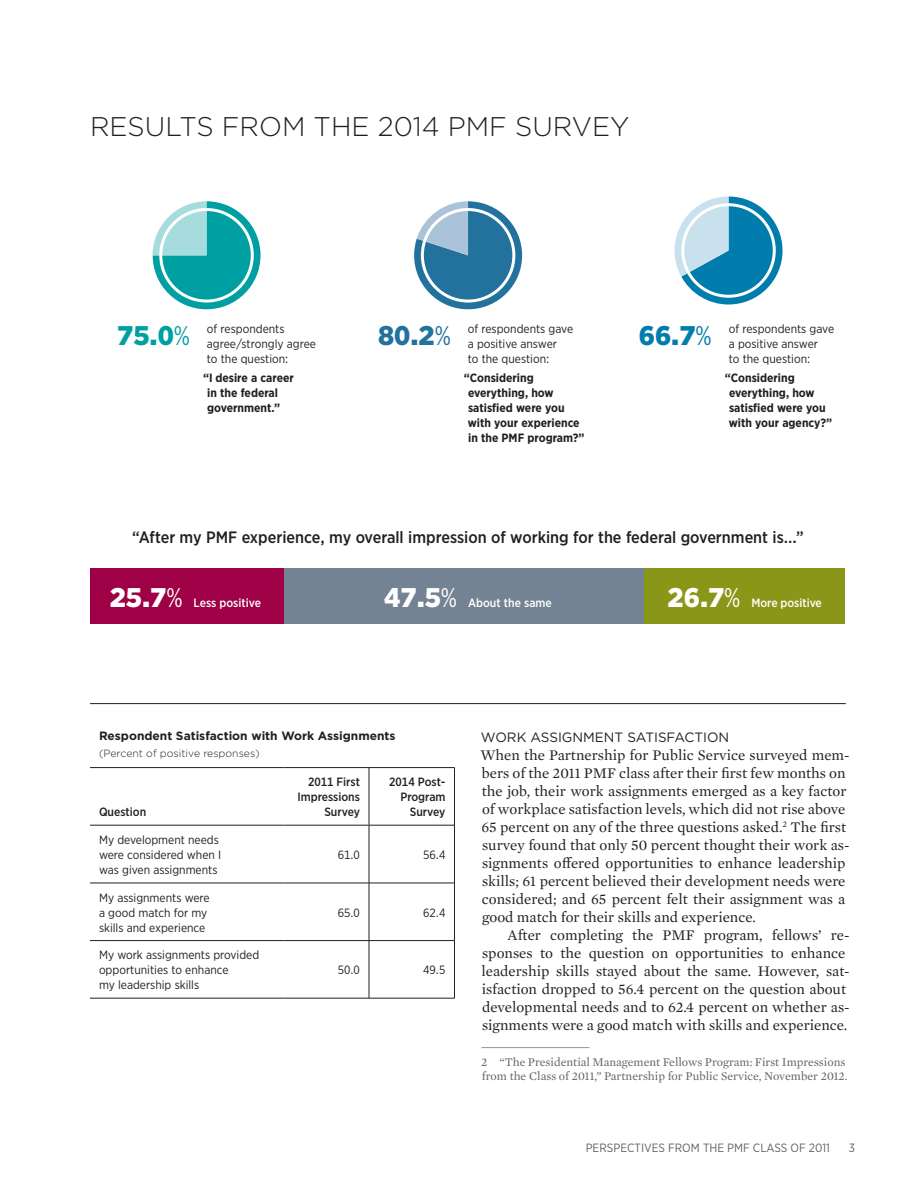
<style>
.page{position:relative;width:918px;height:1188px;background:#fff}
.page>*{position:absolute;margin:0;border:0;box-sizing:border-box;transform-origin:0 0}
.Subhead_Gotham_11_Ca{font:300 27px "Gotham";color:#231f20}
.t1{font:900 27px "Gotham";color:#fff}
.t2{font:900 27px "Gotham";color:#00a0a2}
.t3{font:900 27px "Gotham";color:#22729d}
.t4{font:900 27px "Gotham";color:#007dad}
.Table_Text{font:500 16.5px "Gotham Narrow";color:#231f20}
.Body_Copy{font:15px/18px "Mercury Text G1";color:#231f20}
.Body_Copy_Indent{font:15px/18px "Mercury Text G1";color:#231f20}
.Subhead_Gotham_9_Cap{font:13.5px "Gotham";color:#231f20}
.Table_Text-2{font:12px/15px "Gotham Narrow";color:#231f20}
.Table_Text-3{font:700 12px/15px "Gotham Narrow";color:#231f20}
.Footnote{font:12px/14.4px "Mercury Text G1";color:#636366}
.Table_Text-4{font:500 12px/15px "Gotham Narrow";color:#231f20;text-align:right}
.Table_Title_sans{font:700 12px "Gotham";color:#231f20}
.Table_Text-5{font:500 12px "Gotham Narrow";color:#fff}
.t5{font:12px "Gotham Narrow";color:#636366}
.Table_Title_sans-2{font:300 10.5px "Gotham";color:#231f20}
.s1{font-weight:400}
</style>
<div class="page">
<hr style="left:482px;top:1047px;width:108px;height:1px;background:#939598">
<hr style="left:90px;top:767px;width:194px;height:1px;background:#231f20">
<hr style="left:284px;top:767px;width:85px;height:1px;background:#231f20">
<hr style="left:369px;top:767px;width:86px;height:1px;background:#231f20">
<hr style="left:369px;top:768px;width:1px;height:57px;background:#231f20">
<hr style="left:454px;top:768px;width:1px;height:57px;background:#231f20">
<hr style="left:369px;top:826px;width:1px;height:57px;background:#231f20">
<hr style="left:454px;top:825px;width:1px;height:58px;background:#231f20">
<hr style="left:90px;top:883px;width:194px;height:1px;background:#231f20">
<hr style="left:284px;top:883px;width:85px;height:1px;background:#231f20">
<hr style="left:369px;top:883px;width:86px;height:1px;background:#231f20">
<hr style="left:369px;top:883px;width:1px;height:57px;background:#231f20">
<hr style="left:454px;top:883px;width:1px;height:57px;background:#231f20">
<hr style="left:90px;top:940px;width:194px;height:1px;background:#231f20">
<hr style="left:284px;top:940px;width:85px;height:1px;background:#231f20">
<hr style="left:369px;top:940px;width:86px;height:1px;background:#231f20">
<hr style="left:369px;top:941px;width:1px;height:57px;background:#231f20">
<hr style="left:454px;top:941px;width:1px;height:57px;background:#231f20">
<hr style="left:90px;top:998px;width:194px;height:1px;background:#231f20">
<hr style="left:284px;top:998px;width:85px;height:1px;background:#231f20">
<hr style="left:369px;top:998px;width:86px;height:1px;background:#231f20">
<hr style="left:90px;top:825px;width:194px;height:1px;background:#231f20">
<hr style="left:284px;top:825px;width:85px;height:1px;background:#231f20">
<hr style="left:369px;top:825px;width:85px;height:1px;background:#231f20">
<svg style="left:153px;top:201px;width:108px;height:108px"></svg>
<div style="left:159px;top:208px;width:95px;height:95px;border:3px solid #fff;border-radius:50%"></div>
<svg style="left:414px;top:201px;width:108px;height:108px"></svg>
<div style="left:421px;top:208px;width:94px;height:95px;border:3px solid #fff;border-radius:50%"></div>
<svg style="left:674px;top:196px;width:109px;height:108px"></svg>
<div style="left:681px;top:203px;width:95px;height:95px;border:3px solid #fff;border-radius:50%"></div>
<hr style="left:90px;top:703px;width:756px;height:1px;background:#231f20">
<div style="left:90px;top:568px;width:194px;height:56px;background:#9e0145"></div>
<div style="left:643px;top:568px;width:202px;height:56px;background:#899617"></div>
<div style="left:284px;top:568px;width:359px;height:56px;background:#748393"></div>
<p class="Subhead_Gotham_11_Ca" style="left:90px;top:109px;width:541px">RESULTS FROM THE 2014 PMF SURVEY</p>
<p class="t2" style="left:117px;top:317px;width:74px">75.0<span class="s1">%</span></p>
<p class="Table_Text-2" style="left:207px;top:321px;width:111px">of respondents agree/strongly agree to the question:</p>
<p class="Table_Text-3" style="left:207px;top:370px;width:88px;text-indent:-4px">“I desire a career in the federal government.”</p>
<p class="t3" style="left:378px;top:317px;width:74px">80.2<span class="s1">%</span></p>
<p class="Table_Text-2" style="left:468px;top:321px;width:107px">of respondents gave a positive answer<br>to the question:</p>
<p class="Table_Text-3" style="left:468px;top:370px;width:118px;text-indent:-4px">“Considering everything, how satisfied were you with your experience in the PMF program?”</p>
<p class="t4" style="left:639px;top:317px;width:74px">66.7<span class="s1">%</span></p>
<p class="Table_Text-2" style="left:729px;top:321px;width:107px">of respondents gave a positive answer<br>to the question:</p>
<p class="Table_Text-3" style="left:729px;top:370px;width:105px;text-indent:-4px">“Considering everything, how satisfied were you with your agency?”</p>
<p class="Table_Text" style="left:132px;top:526px;width:673px">“After my PMF experience, my overall impression of working for the federal government is….”</p>
<p class="t1" style="left:110px;top:579px;width:74px">25.7<span class="s1">%</span></p>
<p class="Table_Text-5" style="left:194px;top:595px;width:69px">Less positive</p>
<p class="t1" style="left:384px;top:579px;width:74px">47.5<span class="s1">%</span></p>
<p class="Table_Text-5" style="left:468px;top:595px;width:85px">About the same</p>
<p class="t1" style="left:668px;top:579px;width:74px">26.7<span class="s1">%</span></p>
<p class="Table_Text-5" style="left:751px;top:595px;width:72px">More positive</p>
<p class="Table_Title_sans" style="left:99px;top:728px;width:298px">Respondent Satisfaction with Work Assignments</p>
<p class="Table_Title_sans-2" style="left:99px;top:747px;width:162px">(Percent of positive responses)</p>
<p class="Table_Text-4" style="left:99px;top:804px;width:49px">Question</p>
<p class="Table_Text-2" style="left:99px;top:832px;width:124px">My development needs were considered when I was given assignments</p>
<p class="Table_Text-2" style="left:99px;top:890px;width:112px">My assignments were a good match for my skills and experience</p>
<p class="Table_Text-2" style="left:99px;top:947px;width:162px">My work assignments provided opportunities to enhance<br>my leadership skills</p>
<p class="Table_Text-4" style="left:297px;top:774px;width:64px">2011 First<br>Impressions<br>Survey</p>
<p class="Table_Text-4" style="left:389px;top:774px;width:58px">2014 Post-<br>Program<br>Survey</p>
<p class="Table_Text-2" style="left:338px;top:847px;width:24px">61.0</p>
<p class="Table_Text-2" style="left:423px;top:847px;width:24px">56.4</p>
<p class="Table_Text-2" style="left:338px;top:905px;width:24px">65.0</p>
<p class="Table_Text-2" style="left:423px;top:905px;width:24px">62.4</p>
<p class="Table_Text-2" style="left:338px;top:962px;width:24px">50.0</p>
<p class="Table_Text-2" style="left:423px;top:962px;width:24px">49.5</p>
<p class="Subhead_Gotham_9_Cap" style="left:481px;top:728px;width:250px">WORK ASSIGNMENT SATISFACTION</p>
<p class="Body_Copy" style="left:481px;top:745px;width:371px">When the Partnership for Public Service surveyed mem&shy;bers of the 2011 PMF class after their first few months on the job, their work assignments emerged as a key factor of workplace satisfaction levels, which did not rise above 65 percent on any of the three questions asked.<sup>2</sup> The first survey found that only 50 percent thought their work as&shy;signments offered opportunities to enhance leadership skills; 61 percent believed their development needs were considered; and 65 percent felt their assignment was a good match for their skills and experience.</p>
<p class="Body_Copy_Indent" style="left:481px;top:925px;width:370px;text-indent:26px">After completing the PMF program, fellows’ re&shy;sponses to the question on opportunities to enhance leadership skills stayed about the same. However, sat&shy;isfaction dropped to 56.4 percent on the question about developmental needs and to 62.4 percent on whether as&shy;signments were a good match with skills and experience.</p>
<p class="Footnote" style="left:481px;top:1054px;width:368px">2 “The Presidential Management Fellows Program: First Impressions from the Class of 2011,” Partnership for Public Service, November 2012.</p>
<p class="t5" style="left:586px;top:1140px;width:246px">PERSPECTIVES FROM THE PMF CLASS OF 2011</p>
<p class="t5" style="left:849px;top:1140px;width:8px">3</p>
</div>
